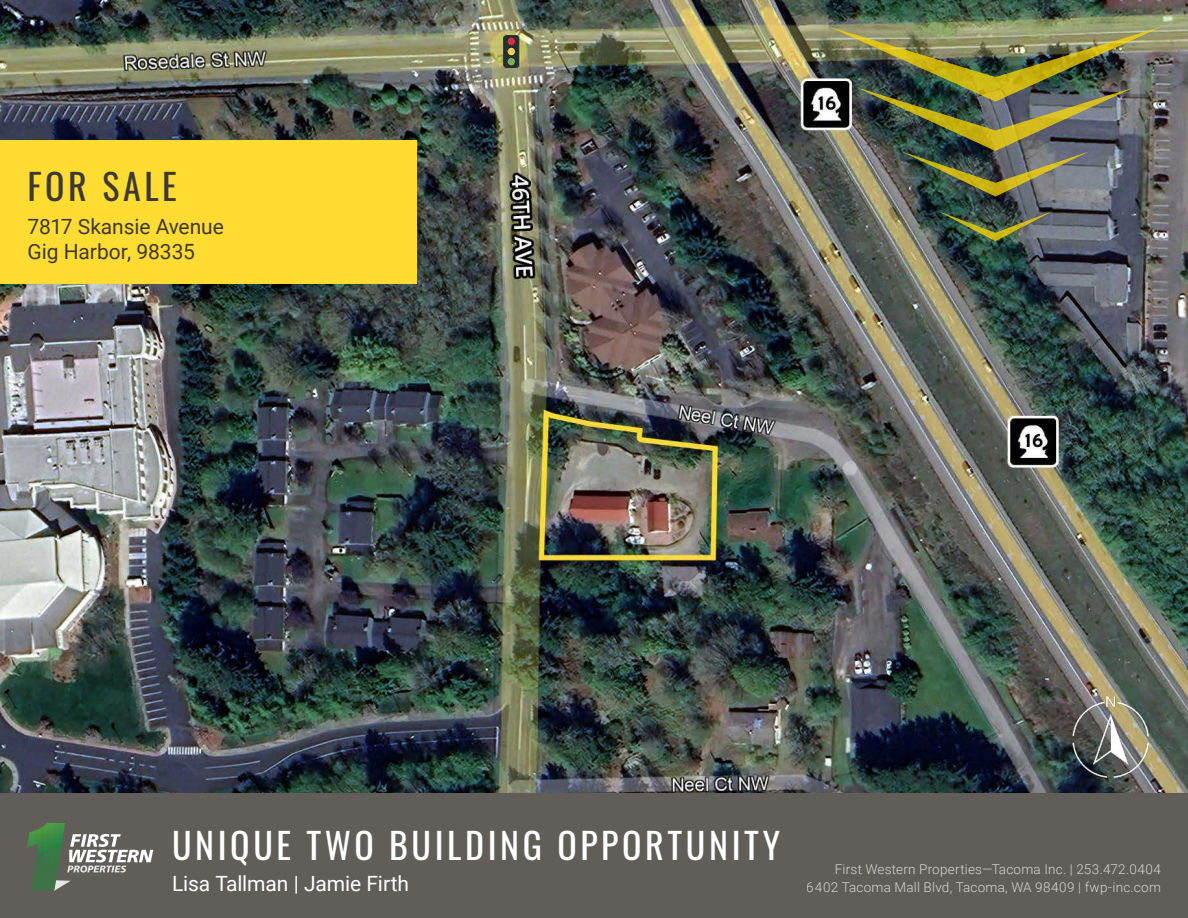
<style>
.page{position:relative;width:1188px;height:918px;background:#fff}
.page>*{position:absolute;margin:0;border:0;box-sizing:border-box;transform-origin:0 0}
.t1{font:36px "Oswald";letter-spacing:.1em;color:#fff}
.t2{font:36px "Oswald";letter-spacing:.1em;color:#3e3935}
.t3{font:21px/25.2px "Roboto";letter-spacing:-.005em;color:#3e3935}
.t4{font:21px "Roboto";letter-spacing:-.005em;color:#fff}
.t5{font:300 13.5px/18px "Roboto";letter-spacing:.02em;color:#fff;text-align:right}
</style>
<div class="page">
<img style="left:0;top:0;width:1188px;height:793px">
<div style="left:0;top:140px;width:417px;height:144px;background:#ffdc32"></div>
<div style="left:0;top:793px;width:1188px;height:125px;background:#615d59"></div>
<img style="left:830px;top:27px;width:331px;height:170px">
<img style="left:938px;top:211px;width:115px;height:30px">
<svg style="left:65px;top:880px;width:6px;height:4px"></svg>
<svg style="left:67px;top:834px;width:86px;height:39px"></svg>
<img style="left:27px;top:823px;width:38px;height:68px">
<img style="left:1062px;top:685px;width:99px;height:108px">
<h1 class="t2" style="left:28px;top:154px;width:151px">FOR SALE</h1>
<h2 class="t3" style="left:28px;top:213px;width:198px">7817 Skansie Avenue<br>Gig Harbor, 98335</h2>
<h1 class="t1" style="left:172px;top:814px;width:609px">UNIQUE TWO BUILDING OPPORTUNITY</h1>
<h2 class="t4" style="left:172px;top:869px;width:239px">Lisa Tallman | Jamie Firth</h2>
<p class="t5" style="left:807px;top:860px;width:356px">First Western Properties—Tacoma Inc. | 253.472.0404<br>6402 Tacoma Mall Blvd, Tacoma, WA 98409 | fwp-inc.com</p>
</div>
